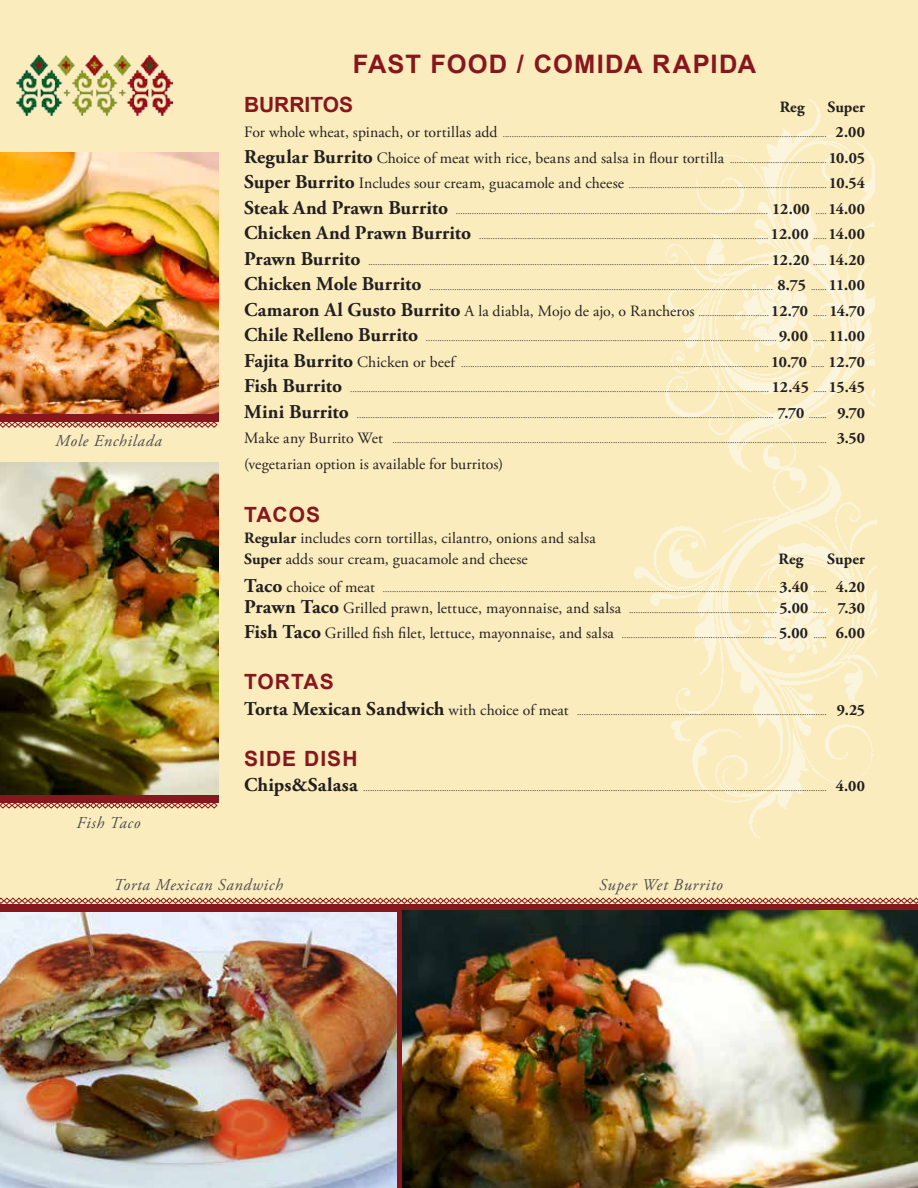
<style>
.page{position:relative;width:918px;height:1188px;background:#fbecbd}
.page>*{position:absolute;margin:0;border:0;box-sizing:border-box;transform-origin:0 0}
.t1{font:700 25.5px "Arial";letter-spacing:.045em;color:#86171c}
.t2{font:700 21px "Arial";letter-spacing:.05em;color:#86171c}
.t3{font:700 21px "Arial";color:#86171c}
.t4{font:italic 16.5px "Adobe Garamond Pro";letter-spacing:.045em;color:#4d4d4f}
.t5{font:15.75px/21px "Adobe Garamond Pro";letter-spacing:.01em;color:#231f20}
.t6{font:700 15.75px "Adobe Garamond Pro";letter-spacing:.005em;color:#231f20}
.t7{font:9px "Adobe Garamond Pro";color:#231f20}
.s1{font-size:15.75px}
.s2{font-weight:700;font-size:15.75px}
.s3{font-weight:700;font-size:19.5px}
.s4{font-size:9px}
.s5{font-weight:700}
</style>
<div class="page">
<img style="left:17px;top:55px;width:156px;height:61px">
<img style="left:0;top:152px;width:218px;height:262px">
<img style="left:0;top:462px;width:218px;height:333px">
<img style="left:664px;top:99px;width:211px;height:345px">
<img style="left:634px;top:444px;width:243px;height:395px">
<div style="left:0;top:414px;width:218px;height:8px;background:#86171c"></div>
<svg style="left:0;top:422px;width:218px;height:6px"></svg>
<div style="left:0;top:795px;width:218px;height:7px;background:#86171c"></div>
<svg style="left:0;top:802px;width:218px;height:7px"></svg>
<div style="left:0;top:904px;width:918px;height:7px;background:#86171c"></div>
<svg style="left:0;top:897px;width:918px;height:7px"></svg>
<img style="left:0;top:913px;width:397px;height:275px">
<img style="left:403px;top:910px;width:515px;height:278px">
<h3 class="t4" style="left:55px;top:431px;width:108px">Mole Enchilada</h3>
<h3 class="t4" style="left:77px;top:813px;width:65px">Fish Taco</h3>
<h1 class="t1" style="left:353px;top:47px;width:405px">FAST FOOD / COMIDA RAPIDA</h1>
<h2 class="t3" style="left:244px;top:90px;width:111px">BURRITOS</h2>
<h3 class="t6" style="left:780px;top:97px;width:26px">Reg</h3>
<h3 class="t6" style="left:827px;top:97px;width:39px">Super</h3>
<p class="t7" style="left:244px;top:129px;width:622px"><span class="s1">For whole wheat, spinach, or tortillas add</span> ................................................................................................................................................ <span class="s2">2.00</span></p>
<h3 class="t5" style="left:244px;top:148px;width:623px"><span class="s3">Regular Burrito</span> Choice of meat with rice, beans and salsa in flour tortilla <span class="s4">...........................................</span> <span class="s5">10.05</span></h3>
<p class="t7" style="left:244px;top:180px;width:623px"><span class="s3">Super Burrito</span> <span class="s1">Includes sour cream, guacamole and cheese</span> ........................................................................................ <span class="s2">10.54</span></p>
<p class="t7" style="left:244px;top:205px;width:623px"><span class="s3">Steak And Prawn Burrito</span> ......................................................................................................................................... <span class="s2">12.00</span> ..... <span class="s2">14.00</span></p>
<p class="t7" style="left:244px;top:231px;width:623px"><span class="s3">Chicken And Prawn Burrito</span> ............................................................................................................................... <span class="s2">12.00</span> ...... <span class="s2">14.00</span></p>
<p class="t7" style="left:244px;top:256px;width:623px"><span class="s3">Prawn Burrito</span> ................................................................................................................................................................................ <span class="s2">12.20</span> ...... <span class="s2">14.20</span></p>
<p class="t7" style="left:244px;top:282px;width:623px"><span class="s3">Chicken Mole Burrito</span> ....................................................................................................................................................... <span class="s2">8.75</span> ....... <span class="s2">11.00</span></p>
<p class="t7" style="left:244px;top:307px;width:623px"><span class="s3">Camaron Al Gusto Burrito</span> <span class="s1">A la diabla, Mojo de ajo, o Rancheros</span> ............................... <span class="s2">12.70</span> ...... <span class="s2">14.70</span></p>
<p class="t7" style="left:244px;top:333px;width:623px"><span class="s3">Chile Relleno Burrito</span> .......................................................................................................................................................... <span class="s2">9.00</span> ...... <span class="s2">11.00</span></p>
<p class="t7" style="left:244px;top:358px;width:622px"><span class="s3">Fajita Burrito</span> <span class="s1">Chicken or beef</span> ....................................................................................................................................... <span class="s2">10.70</span> ...... <span class="s2">12.70</span></p>
<p class="t7" style="left:244px;top:384px;width:622px"><span class="s3">Fish Burrito</span> ........................................................................................................................................................................................ <span class="s2">12.45</span> ...... <span class="s2">15.45</span></p>
<p class="t7" style="left:244px;top:409px;width:623px"><span class="s3">Mini Burrito</span> ....................................................................................................................................................................................... <span class="s2">7.70</span> ........ <span class="s2">9.70</span></p>
<p class="t7" style="left:244px;top:435px;width:623px"><span class="s1">Make any Burrito Wet</span> ................................................................................................................................................................................................. <span class="s2">3.50</span></p>
<h3 class="t5" style="left:244px;top:454px;width:261px">(vegetarian option is available for burritos)</h3>
<h2 class="t2" style="left:244px;top:501px;width:78px">TACOS</h2>
<h3 class="t5" style="left:244px;top:528px;width:353px"><span class="s5">Regular</span> includes corn tortillas, cilantro, onions and salsa<br><span class="s5">Super</span> adds sour cream, guacamole and cheese</h3>
<h3 class="t6" style="left:778px;top:550px;width:26px">Reg</h3>
<h3 class="t6" style="left:827px;top:550px;width:39px">Super</h3>
<p class="t7" style="left:244px;top:583px;width:622px"><span class="s3">Taco</span> <span class="s1">choice of meat</span> ............................................................................................................................................................................. <span class="s2">3.40</span> ...... <span class="s2">4.20</span></p>
<p class="t7" style="left:244px;top:604px;width:622px"><span class="s3">Prawn Taco</span> <span class="s1">Grilled prawn, lettuce, mayonnaise, and salsa</span> ................................................................. <span class="s2">5.00</span> ...... <span class="s2">7.30</span></p>
<p class="t7" style="left:244px;top:630px;width:623px"><span class="s3">Fish Taco</span> <span class="s1">Grilled fish filet, lettuce, mayonnaise, and salsa</span> .................................................................... <span class="s2">5.00</span> ...... <span class="s2">6.00</span></p>
<h2 class="t2" style="left:244px;top:668px;width:91px">TORTAS</h2>
<p class="t7" style="left:244px;top:706px;width:622px"><span class="s3">Torta Mexican Sandwich</span> <span class="s1">with choice of meat</span> ............................................................................................................... <span class="s2">9.25</span></p>
<h2 class="t2" style="left:244px;top:744px;width:115px">SIDE DISH</h2>
<p class="t7" style="left:244px;top:783px;width:623px"><span class="s3">Chips&amp;Salasa</span> .............................................................................................................................................................................................................. <span class="s2">4.00</span></p>
<h3 class="t4" style="left:114px;top:875px;width:171px">Torta Mexican Sandwich</h3>
<h3 class="t4" style="left:599px;top:875px;width:125px">Super Wet Burrito</h3>
</div>
